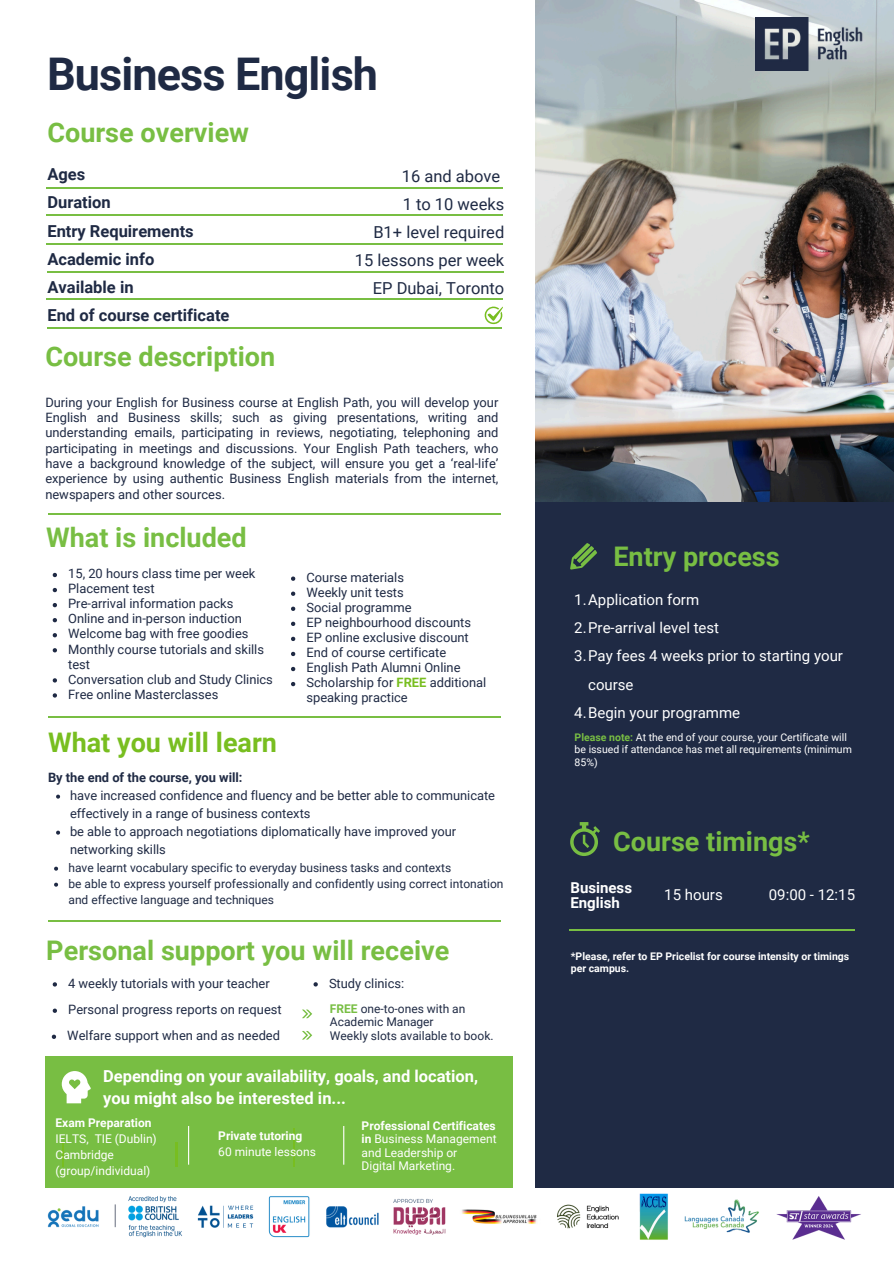
<style>
.page{position:relative;width:894px;height:1264px;background:#fff}
.page>*{position:absolute;margin:0;border:0;box-sizing:border-box;transform-origin:0 0}
.t1{font:700 45px "Roboto";letter-spacing:-.02em;color:#1f2a44}
.t2{font:700 27px "Roboto";color:#78be43}
.t3{font:700 27px "Roboto";color:#78be20}
.t4{font:700 16.5px/22.5px "Roboto";color:#fff}
.t5{font:700 16.5px/28.2px "Roboto";color:#1f2a44}
.t6{font:16.5px/28.2px "Roboto";color:#1f2a44;text-align:right}
.t7{font:15px/28.2px "Roboto";color:#fff}
.t8{font:700 15px/14.7px "Roboto";color:#fff}
.t9{font:12.9px/15.3px "Roboto";color:#1f2a44}
.t10{font:700 12.9px "Roboto";color:#1f2a44}
.t11{font:12px/13.5px "Roboto";color:#1f2a44}
.t12{font:12px/16px "Roboto";color:#fff}
.t13{font:700 12px/15.8px "Roboto";color:#fff}
.t14{font:10.5px/12.3px "Roboto";color:#fff}
.t15{font:700 10.5px/12.3px "Roboto";color:#fff}
.s1{font-weight:700;color:#78be20}
.s2{font-weight:700;color:#78be43}
.s3{font-weight:700}
.s4{font-weight:400}
</style>
<div class="page">
<div style="left:535px;top:492px;width:358px;height:695px;background:#1f2a44"></div>
<img style="left:535px;top:0;width:358px;height:502px">
<img style="left:755px;top:18px;width:113px;height:53px">
<img style="left:45px;top:1173px;width:823px;height:67px">
<svg style="left:302px;top:1009px;width:10px;height:9px"></svg>
<svg style="left:302px;top:1031px;width:10px;height:8px"></svg>
<hr style="left:48px;top:513px;width:452px;height:2px;background:#78be43">
<hr style="left:48px;top:716px;width:452px;height:1px;background:#78be43">
<hr style="left:48px;top:920px;width:452px;height:1px;background:#78be43">
<svg style="left:570px;top:543px;width:27px;height:26px"></svg>
<svg style="left:570px;top:822px;width:30px;height:34px"></svg>
<hr style="left:569px;top:929px;width:285px;height:2px;background:#78be43">
<hr style="left:47px;top:271px;width:457px;height:2px;background:#78be43">
<hr style="left:46px;top:244px;width:457px;height:1px;background:#78be43">
<hr style="left:46px;top:214px;width:457px;height:1px;background:#78be43">
<hr style="left:46px;top:187px;width:457px;height:1px;background:#78be43">
<hr style="left:46px;top:298px;width:457px;height:2px;background:#78be43">
<hr style="left:47px;top:327px;width:454px;height:2px;background:#78be43">
<svg style="left:484px;top:306px;width:19px;height:18px"></svg>
<svg style="left:53px;top:573px;width:4px;height:4px"></svg>
<svg style="left:53px;top:588px;width:4px;height:4px"></svg>
<svg style="left:53px;top:603px;width:4px;height:4px"></svg>
<svg style="left:53px;top:618px;width:4px;height:4px"></svg>
<svg style="left:53px;top:633px;width:4px;height:4px"></svg>
<svg style="left:53px;top:648px;width:4px;height:4px"></svg>
<svg style="left:53px;top:678px;width:4px;height:4px"></svg>
<svg style="left:53px;top:693px;width:4px;height:4px"></svg>
<svg style="left:53px;top:982px;width:4px;height:4px"></svg>
<svg style="left:52px;top:1034px;width:4px;height:4px"></svg>
<svg style="left:313px;top:982px;width:5px;height:4px"></svg>
<svg style="left:56px;top:794px;width:4px;height:4px"></svg>
<svg style="left:56px;top:830px;width:4px;height:4px"></svg>
<svg style="left:54px;top:866px;width:4px;height:4px"></svg>
<svg style="left:54px;top:882px;width:4px;height:4px"></svg>
<svg style="left:53px;top:1008px;width:4px;height:4px"></svg>
<svg style="left:291px;top:576px;width:4px;height:5px"></svg>
<svg style="left:291px;top:591px;width:4px;height:5px"></svg>
<svg style="left:291px;top:606px;width:4px;height:5px"></svg>
<svg style="left:291px;top:621px;width:4px;height:5px"></svg>
<svg style="left:291px;top:636px;width:4px;height:5px"></svg>
<svg style="left:291px;top:651px;width:4px;height:5px"></svg>
<svg style="left:291px;top:667px;width:4px;height:4px"></svg>
<svg style="left:291px;top:682px;width:4px;height:4px"></svg>
<div style="left:46px;top:1056px;width:466px;height:131px;background:#78be43"></div>
<svg style="left:62px;top:1071px;width:29px;height:32px"></svg>
<hr style="left:62px;top:1142px;width:2px;height:24px;background:#78be20">
<hr style="left:175px;top:1142px;width:2px;height:24px;background:#78be20">
<hr style="left:293px;top:1128px;width:2px;height:38px;background:#78be20">
<hr style="left:188px;top:1125px;width:1px;height:39px;background:#fff">
<hr style="left:343px;top:1125px;width:1px;height:39px;background:#fff">
<h1 class="t1" style="left:47px;top:48px;width:332px">Business English</h1>
<h2 class="t2" style="left:47px;top:117px;width:203px">Course overview</h2>
<h2 class="t5" style="left:47px;top:160px;width:183px">Ages<br>Duration<br>Entry Requirements<br>Academic info<br>Available in<br>End of course certificate</h2>
<p class="t6" style="left:355px;top:162px;width:151px">16 and above<br>1 to 10 weeks<br>B1+ level required<br>15 lessons per week<br>EP Dubai, Toronto</p>
<h4 class="t2" style="left:45px;top:341px;width:231px">Course description</h4>
<p class="t9" style="left:45px;top:394px;width:454px;text-align:justify">During your English for Business course at English Path, you will develop your English and Business skills; such as giving presentations, writing and understanding emails, participating in reviews, negotiating, telephoning and participating in meetings and discussions. Your English Path teachers, who have a background knowledge of the subject, will ensure you get a ‘real-life’ experience by using authentic Business English materials from the internet, newspapers and other sources.</p>
<h6 class="t2" style="left:46px;top:522px;width:202px">What is included</h6>
<h2 class="t9" style="left:68px;top:566px;width:189px">15, 20 hours class time per week</h2>
<p class="t9" style="left:68px;top:581px;width:88px">Placement test</p>
<p class="t9" style="left:68px;top:596px;width:167px">Pre-arrival information packs</p>
<p class="t9" style="left:68px;top:611px;width:175px">Online and in-person induction</p>
<p class="t9" style="left:68px;top:626px;width:182px">Welcome bag with free goodies</p>
<p class="t9" style="left:68px;top:641px;width:197px">Monthly course tutorials and skills test</p>
<h2 class="t9" style="left:68px;top:671px;width:206px">Conversation club and Study Clinics</h2>
<h3 class="t9" style="left:68px;top:686px;width:152px">Free online Masterclasses</h3>
<h5 class="t9" style="left:306px;top:570px;width:99px">Course materials</h5>
<p class="t9" style="left:306px;top:585px;width:99px">Weekly unit tests</p>
<p class="t9" style="left:306px;top:600px;width:107px">Social programme</p>
<p class="t9" style="left:306px;top:615px;width:166px">EP neighbourhood discounts</p>
<p class="t9" style="left:306px;top:630px;width:164px">EP online exclusive discount</p>
<h2 class="t9" style="left:306px;top:645px;width:141px">End of course certificate</h2>
<p class="t9" style="left:306px;top:660px;width:155px">English Path Alumni Online</p>
<p class="t9" style="left:306px;top:675px;width:181px">Scholarship for <span class="s1">FREE</span> additional speaking practice</p>
<p class="t3" style="left:48px;top:726px;width:230px">What you will learn</p>
<p class="t10" style="left:48px;top:769px;width:196px">By the end of the course, you will:</p>
<p class="t9" style="left:70px;top:786px;width:426px;line-height:18px">have increased confidence and fluency and be better able to communicate effectively in a range of business contexts</p>
<p class="t9" style="left:70px;top:822px;width:387px;line-height:18px">be able to approach negotiations diplomatically have improved your networking skills</p>
<p class="t11" style="left:68px;top:860px;width:384px">have learnt vocabulary specific to everyday business tasks and contexts</p>
<p class="t11" style="left:68px;top:875px;width:436px;line-height:16px">be able to express yourself professionally and confidently using correct intonation and effective language and techniques</p>
<h4 class="t2" style="left:46px;top:934px;width:404px">Personal support you will receive</h4>
<p class="t9" style="left:68px;top:975px;width:203px">4 weekly tutorials with your teacher</p>
<p class="t9" style="left:67px;top:1027px;width:214px">Welfare support when and as needed</p>
<p class="t9" style="left:68px;top:1001px;width:215px">Personal progress reports on request</p>
<p class="t9" style="left:329px;top:975px;width:77px">Study clinics:</p>
<p class="t11" style="left:330px;top:1001px;width:165px"><span class="s2">FREE</span> one-to-ones with an<br>Academic Manager<br>Weekly slots available to book.</p>
<h6 class="t4" style="left:103px;top:1064px;width:376px">Depending on your availability, goals, and location, you might also be interested in...</h6>
<p class="t12" style="left:55px;top:1115px;width:103px"><span class="s3">Exam Preparation<br></span>IELTS, TIE (Dublin)<br>Cambridge (group/individual)</p>
<p class="t13" style="left:218px;top:1128px;width:99px">Private tutoring<br><span class="s4">60 minute lessons</span></p>
<h6 class="t12" style="left:361px;top:1118px;width:136px;line-height:13.5px"><span class="s3">Professional Certificates in</span> Business Management and Leadership or<br>Digital Marketing.</h6>
<h4 class="t2" style="left:613px;top:541px;width:168px">Entry process</h4>
<h2 class="t7" style="left:574px;top:586px;width:126px">1.Application form</h2>
<p class="t7" style="left:574px;top:614px;width:146px">2.Pre-arrival level test</p>
<p class="t7" style="left:588px;top:642px;width:256px;text-indent:-14px">3.Pay fees 4 weeks prior to starting your course</p>
<p class="t7" style="left:574px;top:698px;width:167px">4.Begin your programme</p>
<p class="t14" style="left:574px;top:731px;width:279px"><span class="s2">Please note:</span> At the end of your course, your Certificate will be issued if attendance has met all requirements (minimum<br>85%)</p>
<p class="t2" style="left:613px;top:825px;width:198px">Course timings*</p>
<h6 class="t8" style="left:570px;top:880px;width:63px">Business<br>English</h6>
<h6 class="t7" style="left:664px;top:880px;width:60px">15 hours</h6>
<h3 class="t7" style="left:768px;top:880px;width:88px">09:00 - 12:15</h3>
<p class="t15" style="left:570px;top:950px;width:280px">*Please, refer to EP Pricelist for course intensity or timings per campus.</p>
</div>
